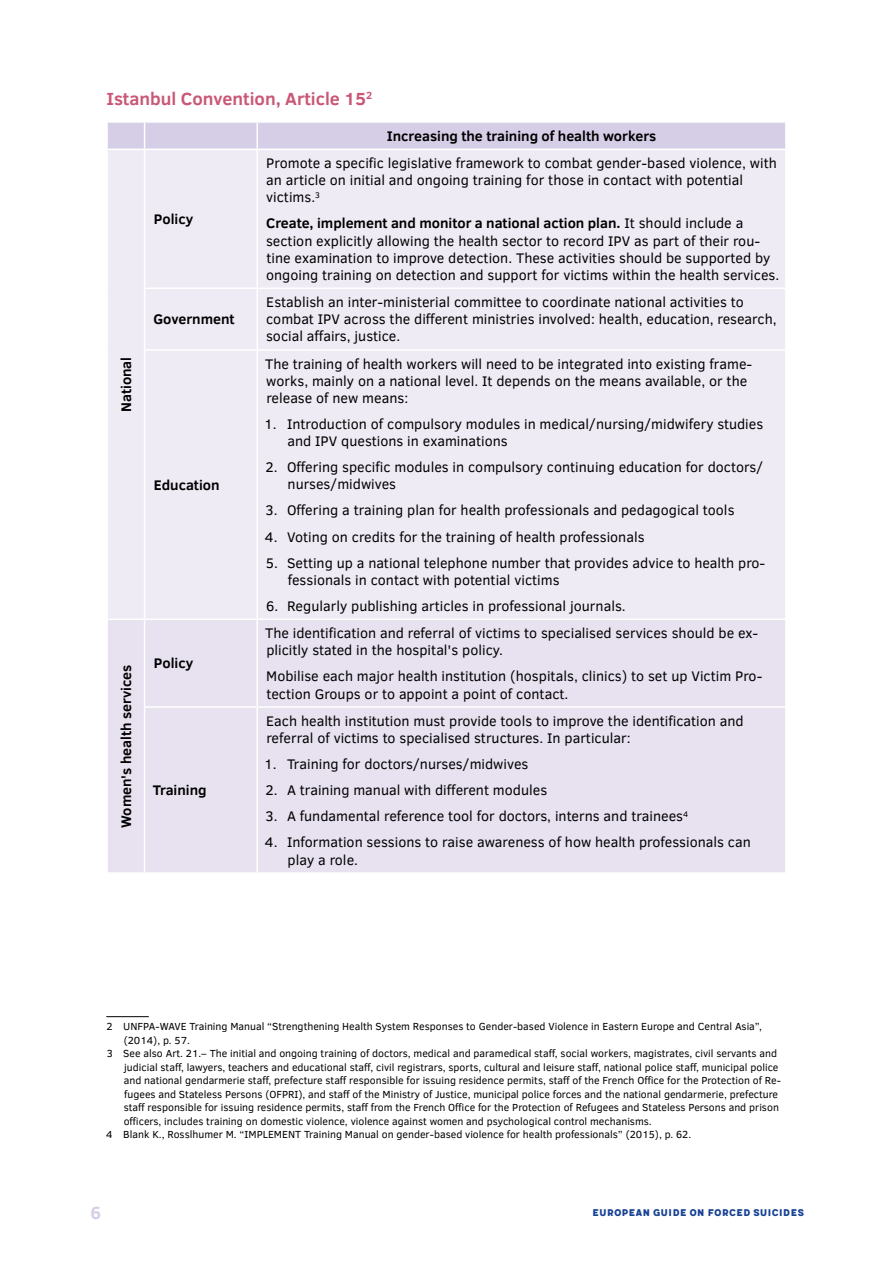
<style>
.page{position:relative;width:893px;height:1263px;background:#fff}
.page>*{position:absolute;margin:0;border:0;box-sizing:border-box;transform-origin:0 0}
.t1{font:700 18px "Clear Sans";color:#c95776}
.t2{font:700 18px "Clear Sans";color:#d6cde7}
.t3{font:14.25px/17.1px "Clear Sans";color:#000}
.t4{font:700 14.25px "Clear Sans";color:#000}
.t5{font:12px "Meltow San 300";color:#164194}
.t6{font:10.5px "Clear Sans";color:#000}
.s1{font-weight:700}
</style>
<div class="page">
<div style="left:108px;top:150px;width:677px;height:469px;background:#efebf5"></div>
<div style="left:108px;top:620px;width:677px;height:252px;background:#e7e1f0"></div>
<div style="left:107px;top:122px;width:678px;height:27px;background:#d6cde7"></div>
<hr style="left:257px;top:121px;width:530px;height:2px;background:#fff">
<hr style="left:256px;top:123px;width:2px;height:26px;background:#fff">
<hr style="left:144px;top:150px;width:1px;height:138px;background:#fff">
<hr style="left:256px;top:150px;width:2px;height:138px;background:#fff">
<hr style="left:144px;top:288px;width:113px;height:1px;background:#fff">
<hr style="left:144px;top:289px;width:1px;height:60px;background:#fff">
<hr style="left:257px;top:288px;width:530px;height:1px;background:#fff">
<hr style="left:256px;top:289px;width:2px;height:60px;background:#fff">
<hr style="left:144px;top:349px;width:113px;height:2px;background:#fff">
<hr style="left:144px;top:351px;width:1px;height:268px;background:#fff">
<hr style="left:257px;top:349px;width:530px;height:2px;background:#fff">
<hr style="left:256px;top:351px;width:2px;height:268px;background:#fff">
<hr style="left:144px;top:620px;width:1px;height:86px;background:#fff">
<hr style="left:256px;top:620px;width:2px;height:86px;background:#fff">
<hr style="left:144px;top:706px;width:113px;height:2px;background:#fff">
<hr style="left:144px;top:708px;width:1px;height:164px;background:#fff">
<hr style="left:257px;top:706px;width:530px;height:2px;background:#fff">
<hr style="left:256px;top:708px;width:2px;height:164px;background:#fff">
<hr style="left:106px;top:1016px;width:43px;height:1px;background:#000">
<p class="t1" style="left:106px;top:85px;width:267px">Istanbul Convention, Article 15<sup>2</sup></p>
<p class="t4" style="left:387px;top:125px;width:271px">Increasing the training of health workers</p>
<p class="t4" style="left:154px;top:209px;width:41px">Policy</p>
<p class="t4" style="left:116px;top:412px;width:57px;rotate:-90deg">National</p>
<p class="t4" style="left:153px;top:309px;width:83px">Government</p>
<p class="t4" style="left:154px;top:474px;width:67px">Education</p>
<p class="t4" style="left:116px;top:828px;width:165px;rotate:-90deg">Women's health services</p>
<p class="t4" style="left:154px;top:653px;width:41px">Policy</p>
<p class="t4" style="left:153px;top:780px;width:55px">Training</p>
<p class="t3" style="left:266px;top:155px;width:512px">Promote a specific legislative framework to combat gender-based violence, with an article on initial and ongoing training for those in contact with potential victims.<sup>3</sup></p>
<p class="t3" style="left:266px;top:215px;width:515px"><span class="s1">Create, implement and monitor a national action plan.</span> It should include a section explicitly allowing the health sector to record IPV as part of their rou&shy;tine examination to improve detection. These activities should be supported by ongoing training on detection and support for victims within the health services.</p>
<p class="t3" style="left:266px;top:294px;width:512px">Establish an inter-ministerial committee to coordinate national activities to combat IPV across the different ministries involved: health, education, research, social affairs, justice.</p>
<p class="t3" style="left:265px;top:355px;width:489px">The training of health workers will need to be integrated into existing frame&shy;works, mainly on a national level. It depends on the means available, or the release of new means:</p>
<p class="t3" style="left:287px;top:415px;width:477px;text-indent:-23px">1. Introduction of compulsory modules in medical/nursing/midwifery studies and IPV questions in examinations</p>
<p class="t3" style="left:288px;top:459px;width:477px;text-indent:-22px">2. Offering specific modules in compulsory continuing education for doctors/ nurses/midwives</p>
<p class="t3" style="left:266px;top:502px;width:470px">3. Offering a training plan for health professionals and pedagogical tools</p>
<p class="t3" style="left:265px;top:528px;width:381px">4. Voting on credits for the training of health professionals</p>
<p class="t3" style="left:288px;top:554px;width:479px;text-indent:-22px">5. Setting up a national telephone number that provides advice to health pro&shy;fessionals in contact with potential victims</p>
<p class="t3" style="left:266px;top:597px;width:361px">6. Regularly publishing articles in professional journals.</p>
<p class="t3" style="left:265px;top:625px;width:495px">The identification and referral of victims to specialised services should be ex&shy;plicitly stated in the hospital's policy.</p>
<p class="t3" style="left:266px;top:668px;width:498px">Mobilise each major health institution (hospitals, clinics) to set up Victim Pro&shy;tection Groups or to appoint a point of contact.</p>
<p class="t3" style="left:266px;top:712px;width:479px">Each health institution must provide tools to improve the identification and referral of victims to specialised structures. In particular:</p>
<p class="t3" style="left:264px;top:755px;width:266px">1. Training for doctors/nurses/midwives</p>
<p class="t3" style="left:266px;top:782px;width:283px">2. A training manual with different modules</p>
<p class="t3" style="left:266px;top:808px;width:424px">3. A fundamental reference tool for doctors, interns and trainees<sup>4</sup></p>
<p class="t3" style="left:288px;top:834px;width:465px;text-indent:-23px">4. Information sessions to raise awareness of how health professionals can play a role.</p>
<p class="t6" style="left:107px;top:1019px;width:657px">2 UNFPA-WAVE Training Manual “Strengthening Health System Responses to Gender-based Violence in Eastern Europe and Central Asia”,</p>
<p class="t6" style="left:124px;top:1033px;width:68px">(2014), p. 57.</p>
<p class="t6" style="left:107px;top:1046px;width:672px">3 See also Art. 21.– The initial and ongoing training of doctors, medical and paramedical staff, social workers, magistrates, civil servants and</p>
<p class="t6" style="left:124px;top:1060px;width:656px">judicial staff, lawyers, teachers and educational staff, civil registrars, sports, cultural and leisure staff, national police staff, municipal police</p>
<p class="t6" style="left:124px;top:1073px;width:659px">and national gendarmerie staff, prefecture staff responsible for issuing residence permits, staff of the French Office for the Protection of Re-</p>
<p class="t6" style="left:124px;top:1087px;width:655px">fugees and Stateless Persons (OFPRI), and staff of the Ministry of Justice, municipal police forces and the national gendarmerie, prefecture</p>
<p class="t6" style="left:124px;top:1100px;width:657px">staff responsible for issuing residence permits, staff from the French Office for the Protection of Refugees and Stateless Persons and prison</p>
<p class="t6" style="left:124px;top:1114px;width:530px">officers, includes training on domestic violence, violence against women and psychological control mechanisms.</p>
<p class="t6" style="left:106px;top:1127px;width:586px">4 Blank K., Rosslhumer M. “IMPLEMENT Training Manual on gender-based violence for health professionals” (2015), p. 62.</p>
<p class="t2" style="left:91px;top:1200px;width:12px">6</p>
<p class="t5" style="left:592px;top:1205px;width:214px">EUROPEAN GUIDE ON FORCED SUICIDES</p>
</div>
